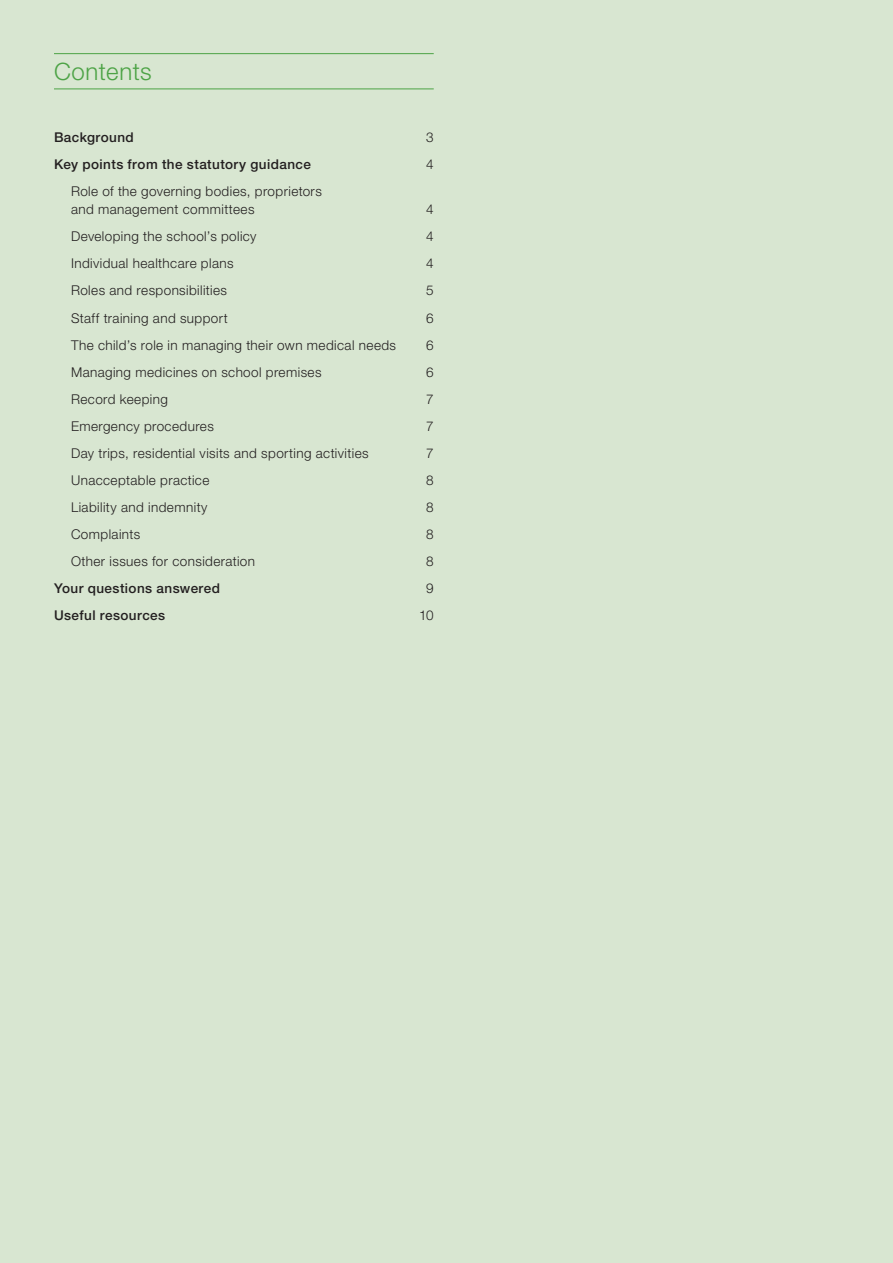
<style>
.page{position:relative;width:893px;height:1263px;background:#d8e6d1}
.page>*{position:absolute;margin:0;border:0;box-sizing:border-box;transform-origin:0 0}
.t1{font:300 24px "Helvetica Neue";letter-spacing:.02em;color:#4da346}
.t2{font:300 13.5px/18px "Helvetica Neue";letter-spacing:.03em;color:#231f20}
.t3{font:500 13.5px "Helvetica Neue";letter-spacing:.03em;color:#231f20}
</style>
<div class="page">
<hr style="left:54px;top:53px;width:380px;height:1px;background:#4da346">
<hr style="left:54px;top:89px;width:380px;height:1px;background:#4da346">
<h1 class="t1" style="left:54px;top:56px;width:99px">Contents</h1>
<p class="t3" style="left:54px;top:130px;width:81px">Background</p>
<p class="t2" style="left:426px;top:128px;width:9px">3</p>
<p class="t3" style="left:54px;top:157px;width:259px">Key points from the statutory guidance</p>
<p class="t2" style="left:426px;top:155px;width:9px">4</p>
<p class="t2" style="left:71px;top:182px;width:252px">Role of the governing bodies, proprietors and management committees</p>
<p class="t2" style="left:426px;top:200px;width:9px">4</p>
<p class="t2" style="left:71px;top:227px;width:187px">Developing the school’s policy</p>
<p class="t2" style="left:426px;top:227px;width:9px">4</p>
<p class="t2" style="left:71px;top:254px;width:164px">Individual healthcare plans</p>
<p class="t2" style="left:426px;top:254px;width:9px">4</p>
<p class="t2" style="left:71px;top:281px;width:158px">Roles and responsibilities</p>
<p class="t2" style="left:426px;top:281px;width:9px">5</p>
<p class="t2" style="left:71px;top:308px;width:158px">Staff training and support</p>
<p class="t2" style="left:426px;top:308px;width:9px">6</p>
<p class="t2" style="left:71px;top:335px;width:327px">The child’s role in managing their own medical needs</p>
<p class="t2" style="left:426px;top:335px;width:9px">6</p>
<p class="t2" style="left:71px;top:362px;width:252px">Managing medicines on school premises</p>
<p class="t2" style="left:426px;top:362px;width:9px">6</p>
<p class="t2" style="left:71px;top:389px;width:98px">Record keeping</p>
<p class="t2" style="left:426px;top:389px;width:9px">7</p>
<p class="t2" style="left:71px;top:416px;width:144px">Emergency procedures</p>
<p class="t2" style="left:426px;top:416px;width:9px">7</p>
<p class="t2" style="left:71px;top:443px;width:299px">Day trips, residential visits and sporting activities</p>
<p class="t2" style="left:426px;top:443px;width:9px">7</p>
<p class="t2" style="left:71px;top:470px;width:140px">Unacceptable practice</p>
<p class="t2" style="left:426px;top:470px;width:9px">8</p>
<p class="t2" style="left:71px;top:497px;width:138px">Liability and indemnity</p>
<p class="t2" style="left:426px;top:497px;width:9px">8</p>
<p class="t2" style="left:71px;top:524px;width:71px">Complaints</p>
<p class="t2" style="left:426px;top:524px;width:9px">8</p>
<p class="t2" style="left:71px;top:551px;width:186px">Other issues for consideration</p>
<p class="t2" style="left:426px;top:551px;width:9px">8</p>
<p class="t3" style="left:54px;top:580px;width:168px">Your questions answered</p>
<p class="t2" style="left:426px;top:578px;width:9px">9</p>
<p class="t3" style="left:54px;top:607px;width:113px">Useful resources</p>
<p class="t2" style="left:419px;top:605px;width:16px">10</p>
</div>
